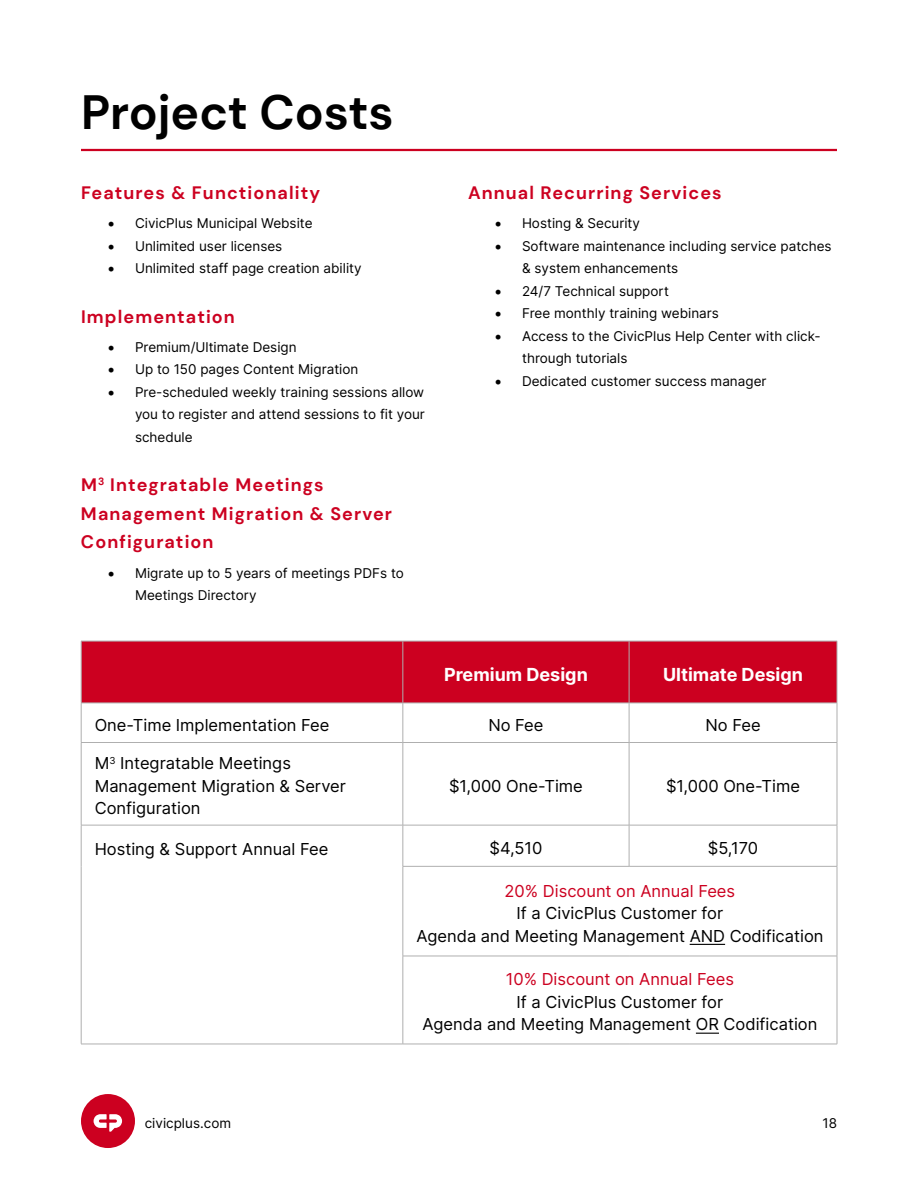
<style>
.page{position:relative;width:918px;height:1188px;background:#fff}
.page>*{position:absolute;margin:0;border:0;box-sizing:border-box;transform-origin:0 0}
.t1{font:700 48px "DM Sans";color:#000}
.t2{font:700 18px/28.5px "DM Sans";letter-spacing:.06em;color:#cc0020}
.t3{font:700 18px "Inter";color:#fff}
.t4{font:16.5px/22.5px "Inter";color:#000;text-align:center}
.t5{font:16.5px "Inter";color:#cc0020}
.t6{font:13.5px/22.5px "Inter";color:#000}
</style>
<div class="page">
<svg style="left:81px;top:1094px;width:54px;height:54px"></svg>
<hr style="left:81px;top:149px;width:756px;height:2px;background:#cc0020">
<div style="left:82px;top:642px;width:755px;height:61px;background:#cc0020"></div>
<hr style="left:81px;top:641px;width:322px;height:1px;background:#afafaf">
<hr style="left:81px;top:641px;width:1px;height:62px;background:#afafaf">
<hr style="left:403px;top:641px;width:226px;height:1px;background:#afafaf">
<hr style="left:403px;top:641px;width:1px;height:62px;background:#afafaf">
<hr style="left:629px;top:641px;width:208px;height:1px;background:#afafaf">
<hr style="left:629px;top:641px;width:1px;height:62px;background:#afafaf">
<hr style="left:837px;top:641px;width:1px;height:62px;background:#afafaf">
<hr style="left:81px;top:703px;width:322px;height:1px;background:#afafaf">
<hr style="left:81px;top:703px;width:1px;height:39px;background:#afafaf">
<hr style="left:403px;top:703px;width:226px;height:1px;background:#afafaf">
<hr style="left:403px;top:703px;width:1px;height:39px;background:#afafaf">
<hr style="left:629px;top:703px;width:208px;height:1px;background:#afafaf">
<hr style="left:629px;top:703px;width:1px;height:39px;background:#afafaf">
<hr style="left:837px;top:703px;width:1px;height:39px;background:#afafaf">
<hr style="left:81px;top:743px;width:1px;height:82px;background:#afafaf">
<hr style="left:403px;top:743px;width:1px;height:82px;background:#afafaf">
<hr style="left:629px;top:743px;width:1px;height:82px;background:#afafaf">
<hr style="left:837px;top:743px;width:1px;height:82px;background:#afafaf">
<hr style="left:81px;top:742px;width:322px;height:1px;background:#afafaf">
<hr style="left:81px;top:825px;width:322px;height:1px;background:#afafaf">
<hr style="left:81px;top:825px;width:1px;height:41px;background:#afafaf">
<hr style="left:81px;top:866px;width:1px;height:90px;background:#afafaf">
<hr style="left:81px;top:956px;width:1px;height:88px;background:#afafaf">
<hr style="left:81px;top:1044px;width:322px;height:1px;background:#afafaf">
<hr style="left:403px;top:742px;width:226px;height:1px;background:#afafaf">
<hr style="left:629px;top:742px;width:208px;height:1px;background:#afafaf">
<hr style="left:403px;top:825px;width:226px;height:1px;background:#afafaf">
<hr style="left:403px;top:825px;width:1px;height:41px;background:#afafaf">
<hr style="left:629px;top:825px;width:208px;height:1px;background:#afafaf">
<hr style="left:629px;top:825px;width:1px;height:41px;background:#afafaf">
<hr style="left:837px;top:825px;width:1px;height:41px;background:#afafaf">
<hr style="left:403px;top:866px;width:226px;height:1px;background:#afafaf">
<hr style="left:403px;top:867px;width:1px;height:89px;background:#afafaf">
<hr style="left:629px;top:866px;width:208px;height:1px;background:#afafaf">
<hr style="left:837px;top:867px;width:1px;height:89px;background:#afafaf">
<hr style="left:403px;top:956px;width:226px;height:1px;background:#afafaf">
<hr style="left:403px;top:956px;width:1px;height:88px;background:#afafaf">
<hr style="left:629px;top:956px;width:208px;height:1px;background:#afafaf">
<hr style="left:837px;top:956px;width:1px;height:88px;background:#afafaf">
<hr style="left:403px;top:1044px;width:226px;height:1px;background:#afafaf">
<hr style="left:629px;top:1044px;width:208px;height:1px;background:#afafaf">
<hr style="left:690px;top:944px;width:35px;height:1px;background:#000">
<svg style="left:696px;top:1033px;width:23px;height:1px"></svg>
<h1 class="t1" style="left:81px;top:82px;width:314px">Project Costs</h1>
<h2 class="t2" style="left:81px;top:178px;width:241px">Features &amp; Functionality</h2>
<p class="t6" style="left:108px;top:212px;width:206px">• CivicPlus Municipal Website</p>
<p class="t6" style="left:108px;top:234px;width:176px">• Unlimited user licenses</p>
<p class="t6" style="left:108px;top:257px;width:255px">• Unlimited staff page creation ability</p>
<h2 class="t2" style="left:81px;top:302px;width:155px">Implementation</h2>
<p class="t6" style="left:108px;top:335px;width:190px">• Premium/Ultimate Design</p>
<p class="t6" style="left:108px;top:358px;width:252px">• Up to 150 pages Content Migration</p>
<p class="t6" style="left:135px;top:380px;width:291px;text-align:justify;text-indent:-27px">• Pre-scheduled weekly training sessions allow you to register and attend sessions to fit your schedule</p>
<h2 class="t2" style="left:81px;top:471px;width:313px">M<sup>3</sup> Integratable Meetings<br>Management Migration &amp; Server<br>Configuration</h2>
<p class="t6" style="left:135px;top:561px;width:270px;text-indent:-27px">• Migrate up to 5 years of meetings PDFs to<br>Meetings Directory</p>
<h2 class="t2" style="left:468px;top:178px;width:255px">Annual Recurring Services</h2>
<p class="t6" style="left:495px;top:212px;width:147px">• Hosting &amp; Security</p>
<p class="t6" style="left:522px;top:234px;width:311px;text-indent:-27px">• Software maintenance including service patches &amp; system enhancements</p>
<p class="t6" style="left:495px;top:279px;width:175px">• 24/7 Technical support</p>
<p class="t6" style="left:495px;top:302px;width:225px">• Free monthly training webinars</p>
<p class="t6" style="left:522px;top:324px;width:300px;text-indent:-27px">• Access to the CivicPlus Help Center with click&shy;through tutorials</p>
<p class="t6" style="left:495px;top:369px;width:273px">• Dedicated customer success manager</p>
<h2 class="t3" style="left:444px;top:661px;width:145px">Premium Design</h2>
<h2 class="t3" style="left:663px;top:661px;width:142px">Ultimate Design</h2>
<p class="t4" style="left:95px;top:713px;width:236px">One-Time Implementation Fee</p>
<p class="t4" style="left:488px;top:713px;width:57px">No Fee</p>
<p class="t4" style="left:705px;top:713px;width:57px">No Fee</p>
<p class="t4" style="left:95px;top:752px;width:253px;text-align:left">M<sup>3</sup> Integratable Meetings<br>Management Migration &amp; Server<br>Configuration</p>
<p class="t4" style="left:449px;top:774px;width:135px">$1,000 One-Time</p>
<p class="t4" style="left:666px;top:774px;width:135px">$1,000 One-Time</p>
<p class="t4" style="left:95px;top:837px;width:235px">Hosting &amp; Support Annual Fee</p>
<p class="t4" style="left:490px;top:836px;width:54px">$4,510</p>
<p class="t4" style="left:708px;top:836px;width:52px">$5,170</p>
<p class="t5" style="left:505px;top:879px;width:232px">20% Discount on Annual Fees</p>
<p class="t4" style="left:416px;top:902px;width:409px">If a CivicPlus Customer for<br>Agenda and Meeting Management AND Codification</p>
<p class="t5" style="left:506px;top:967px;width:230px">10% Discount on Annual Fees</p>
<p class="t4" style="left:422px;top:990px;width:397px">If a CivicPlus Customer for<br>Agenda and Meeting Management OR Codification</p>
<p class="t6" style="left:145px;top:1111px;width:88px">civicplus.com</p>
<p class="t6" style="left:822px;top:1111px;width:16px">18</p>
</div>
